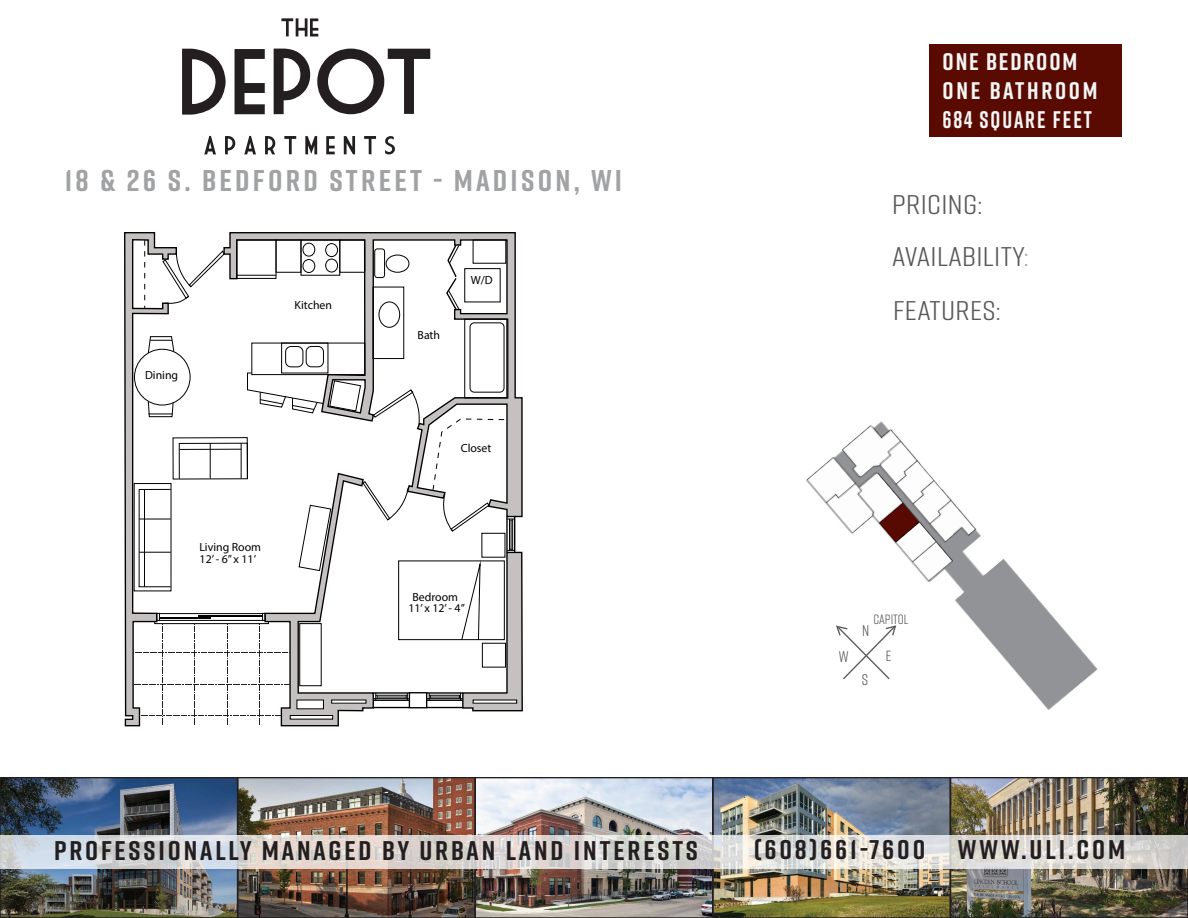
<style>
.page{position:relative;width:1188px;height:918px;background:#fff}
.page>*{position:absolute;margin:0;border:0;box-sizing:border-box;transform-origin:0 0}
.t1{font:700 30px "Rift";letter-spacing:.1em;color:#a1a2a3;scale:1.07 1}
.t2{font:700 27px "Rift";letter-spacing:.1em;color:#231f20;scale:1.07 1}
.t3{font:27px "Rift";letter-spacing:.01em;color:#595959;scale:1.17 1}
.t4{font:700 24px "Rift";letter-spacing:.09em;color:#f4f5f5;scale:.91 1}
.t5{font:700 24px "Rift";letter-spacing:.11em;color:#f4f5f5}
.t6{font:700 24px "Rift";letter-spacing:.07em;color:#f4f5f5;scale:1.04 1}
.t7{font:15.45px "Rift";color:#595959}
.t8{font:14.85px "Rift";color:#595959}
.t9{font:13.5px "Rift";color:#595959}
.t10{font:11.85px "Myriad Pro";color:#000}
.s1{color:#a1a2a3}
</style>
<div class="page">
<img style="left:3px;top:781px;width:708px;height:134px">
<img style="left:715px;top:781px;width:470px;height:134px">
<div style="left:950px;top:778px;width:238px;height:140px;border:2px solid #231f20"></div>
<div style="left:474px;top:778px;width:240px;height:140px;border:2px solid #231f20"></div>
<div style="left:237px;top:778px;width:239px;height:140px;border:2px solid #231f20"></div>
<div style="left:0;top:778px;width:238px;height:140px;border:2px solid #231f20"></div>
<div style="left:712px;top:778px;width:239px;height:140px;border:2px solid #231f20"></div>
<svg style="left:0;top:835px;width:1188px;height:33px"></svg>
<div style="left:929px;top:44px;width:192px;height:93px;background:#590b01"></div>
<img style="left:806px;top:421px;width:292px;height:289px">
<svg style="left:124px;top:18px;width:399px;height:709px"></svg>
<svg style="left:835px;top:624px;width:62px;height:57px"></svg>
<p class="t1" style="left:65px;top:159px;width:522px">18 &amp; 26 S. BEDFORD STREET - MADISON, WI</p>
<p class="t10" style="left:145px;top:368px;width:35px">Dining</p>
<p class="t10" style="left:295px;top:298px;width:39px">Kitchen</p>
<p class="t10" style="left:199px;top:540px;width:63px">Living Room</p>
<p class="t10" style="left:200px;top:551px;width:58px">12’ - 6” x 11’</p>
<p class="t10" style="left:418px;top:328px;width:24px">Bath</p>
<p class="t10" style="left:471px;top:273px;width:23px">W/D</p>
<p class="t10" style="left:461px;top:441px;width:32px">Closet</p>
<p class="t10" style="left:412px;top:590px;width:47px">Bedroom</p>
<p class="t10" style="left:408px;top:601px;width:58px">11’ x 12’ - 4”</p>
<p class="t6" style="left:943px;top:45px;width:131px">ONE BEDROOM</p>
<p class="t5" style="left:943px;top:74px;width:156px">ONE BATHROOM</p>
<p class="t4" style="left:943px;top:102px;width:166px">684 SQUARE FEET</p>
<p class="t3" style="left:892px;top:186px;width:79px">PRICING:</p>
<p class="t3" style="left:892px;top:238px;width:118px">AVAILABILITY<span class="s1">:</span></p>
<p class="t3" style="left:893px;top:292px;width:93px">FEATURES:</p>
<p class="t9" style="left:874px;top:609px;width:36px">Capitol</p>
<p class="t7" style="left:862px;top:620px;width:9px">N</p>
<p class="t7" style="left:839px;top:646px;width:11px">W</p>
<p class="t8" style="left:886px;top:645px;width:7px">E</p>
<p class="t7" style="left:862px;top:669px;width:8px">S</p>
<p class="t2" style="left:54px;top:831px;width:603px">PROFESSIONALLY MANAGED BY URBAN LAND INTERESTS</p>
<p class="t2" style="left:754px;top:831px;width:349px">(608)661-7600 WWW.ULI.COM</p>
</div>
